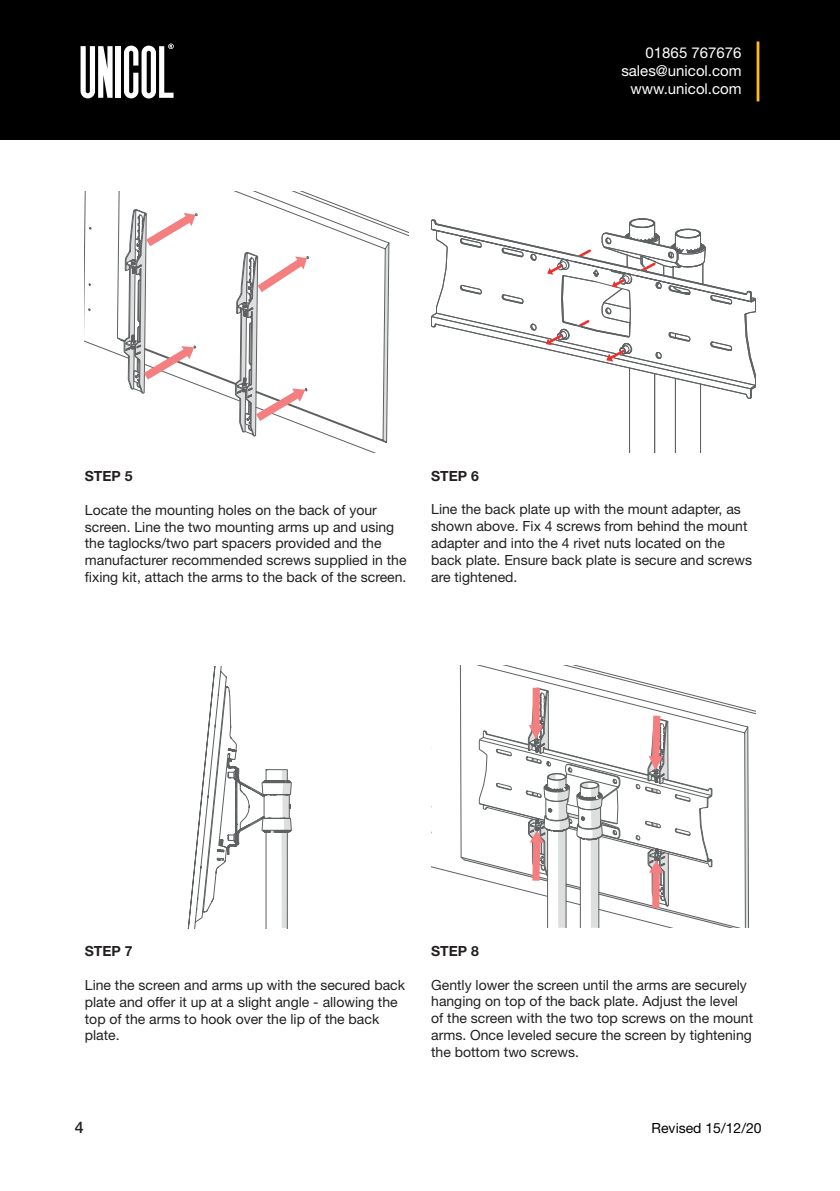
<style>
.page{position:relative;width:840px;height:1191px;background:#fff}
.page>*{position:absolute;margin:0;border:0;box-sizing:border-box;transform-origin:0 0}
.t1{font:500 16px "Helvetica Neue";color:#231f20}
.t2{font:15px/18px "Helvetica Neue";color:#fff;text-align:right}
.t3{font:14px/16.8px "Helvetica Neue";color:#231f20}
.t4{font:700 14px "Helvetica Neue";color:#231f20}
.t5{font:14px "Helvetica Neue";color:#000}
</style>
<div class="page">
<div style="left:0;top:0;width:839px;height:140px;background:#000"></div>
<svg style="left:124px;top:44px;width:49px;height:54px"></svg>
<div style="left:116px;top:46px;width:5px;height:52px;background:#fff"></div>
<svg style="left:80px;top:46px;width:32px;height:52px"></svg>
<hr style="left:756px;top:41px;width:3px;height:60px;background:#fdb927">
<svg style="left:85px;top:191px;width:323px;height:262px"></svg>
<svg style="left:123px;top:191px;width:72px;height:203px"></svg>
<svg style="left:235px;top:223px;width:72px;height:214px"></svg>
<svg style="left:431px;top:220px;width:323px;height:178px"></svg>
<svg style="left:545px;top:219px;width:160px;height:233px"></svg>
<svg style="left:187px;top:666px;width:105px;height:262px"></svg>
<svg style="left:431px;top:666px;width:323px;height:261px"></svg>
<svg style="left:478px;top:687px;width:234px;height:240px"></svg>
<p class="t2" style="left:621px;top:44px;width:122px">01865 767676 sales@unicol.com www.unicol.com</p>
<p class="t4" style="left:85px;top:467px;width:49px">STEP 5</p>
<p class="t3" style="left:85px;top:501px;width:323px">Locate the mounting holes on the back of your screen. Line the two mounting arms up and using the taglocks/two part spacers provided and the manufacturer recommended screws supplied in the fixing kit, attach the arms to the back of the screen.</p>
<p class="t4" style="left:431px;top:467px;width:49px">STEP 6</p>
<p class="t3" style="left:431px;top:501px;width:322px">Line the back plate up with the mount adapter, as shown above. Fix 4 screws from behind the mount adapter and into the 4 rivet nuts located on the back plate. Ensure back plate is secure and screws are tightened.</p>
<p class="t4" style="left:85px;top:942px;width:49px">STEP 7</p>
<p class="t3" style="left:85px;top:976px;width:321px">Line the screen and arms up with the secured back plate and offer it up at a slight angle - allowing the top of the arms to hook over the lip of the back plate.</p>
<p class="t1" style="left:75px;top:1118px;width:10px">4</p>
<p class="t4" style="left:431px;top:942px;width:49px">STEP 8</p>
<p class="t3" style="left:431px;top:976px;width:323px">Gently lower the screen until the arms are securely hanging on top of the back plate. Adjust the level of the screen with the two top screws on the mount arms. Once leveled secure the screen by tightening the bottom two screws.</p>
<p class="t5" style="left:651px;top:1120px;width:111px">Revised 15/12/20</p>
</div>
